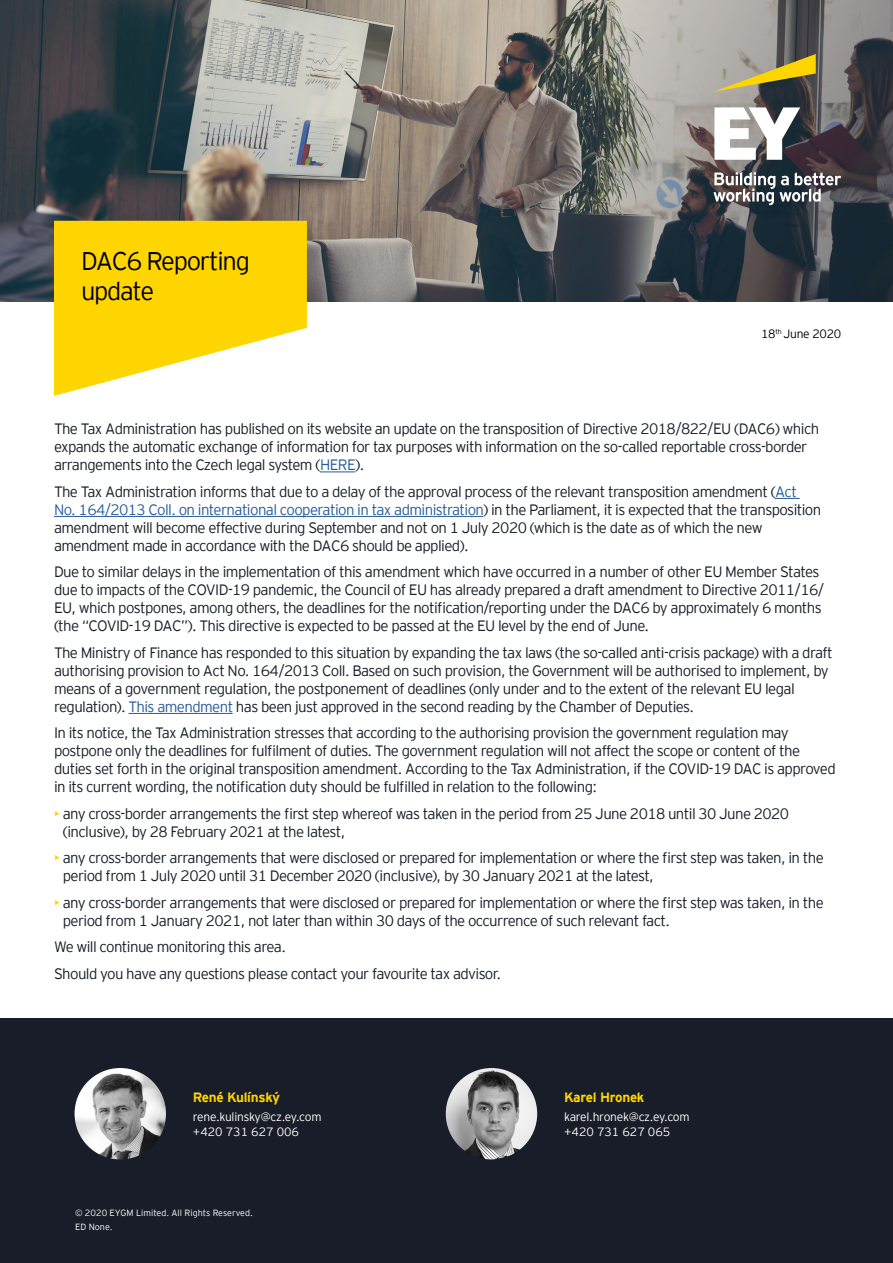
<style>
.page{position:relative;width:893px;height:1263px;background:#fff}
.page>*{position:absolute;margin:0;border:0;box-sizing:border-box;transform-origin:0 0}
.t1{font:300 25.5px/30px "EY Interstate";letter-spacing:-.05em;color:#000}
.t2{font:300 15px/18px "EY Interstate";letter-spacing:-.04em;color:#181d29}
.t3{font:700 13.5px "EY Interstate";letter-spacing:-.02em;color:#ffd500}
.t4{font:300 12px/15px "EY Interstate";letter-spacing:-.02em;color:#fff}
.t5{font:300 12px "EY Interstate";letter-spacing:-.02em;color:#000}
.t6{font:300 9px/13.5px "EY Interstate";color:#fff}
.s1{color:#275b9b}
.s2{color:#ffd500}
</style>
<div class="page">
<hr style="left:320px;top:472px;width:35px;height:1px;background:#275b9b">
<svg style="left:775px;top:498px;width:25px;height:1px"></svg>
<hr style="left:54px;top:516px;width:429px;height:1px;background:#275b9b">
<hr style="left:129px;top:713px;width:104px;height:1px;background:#275b9b">
<svg style="left:0;top:0;width:893px;height:302px"></svg>
<svg style="left:713px;top:54px;width:103px;height:38px"></svg>
<svg style="left:713px;top:107px;width:128px;height:98px"></svg>
<svg style="left:54px;top:221px;width:253px;height:175px"></svg>
<div style="left:0;top:1019px;width:893px;height:244px;background:#181d29"></div>
<img style="left:75px;top:1068px;width:91px;height:91px;border-radius:46px">
<img style="left:446px;top:1068px;width:91px;height:91px;border-radius:46px">
<h1 class="t1" style="left:81px;top:245px;width:171px">DAC6 Reporting update</h1>
<p class="t5" style="left:761px;top:325px;width:82px">18<sup>th</sup> June 2020</p>
<p class="t2" style="left:54px;top:419px;width:767px">The Tax Administration has published on its website an update on the transposition of Directive 2018/822/EU (DAC6) which expands the automatic exchange of information for tax purposes with information on the so-called reportable cross-border arrangements into the Czech legal system (<span class="s1">HERE</span>).</p>
<p class="t2" style="left:54px;top:481px;width:769px">The Tax Administration informs that due to a delay of the approval process of the relevant transposition amendment (<span class="s1">Act No. 164/2013 Coll. on international cooperation in tax administration</span>) in the Parliament, it is expected that the transposition amendment will become effective during September and not on 1 July 2020 (which is the date as of which the new amendment made in accordance with the DAC6 should be applied).</p>
<p class="t2" style="left:54px;top:562px;width:772px">Due to similar delays in the implementation of this amendment which have occurred in a number of other EU Member States due to impacts of the COVID-19 pandemic, the Council of EU has already prepared a draft amendment to Directive 2011/16/ EU, which postpones, among others, the deadlines for the notification/reporting under the DAC6 by approximately 6 months (the “COVID-19 DAC”). This directive is expected to be passed at the EU level by the end of June.</p>
<p class="t2" style="left:54px;top:642px;width:780px">The Ministry of Finance has responded to this situation by expanding the tax laws (the so-called anti-crisis package) with a draft authorising provision to Act No. 164/2013 Coll. Based on such provision, the Government will be authorised to implement, by means of a government regulation, the postponement of deadlines (only under and to the extent of the relevant EU legal regulation). <span class="s1">This amendment</span> has been just approved in the second reading by the Chamber of Deputies.</p>
<p class="t2" style="left:54px;top:723px;width:783px">In its notice, the Tax Administration stresses that according to the authorising provision the government regulation may postpone only the deadlines for fulfilment of duties. The government regulation will not affect the scope or content of the duties set forth in the original transposition amendment. According to the Tax Administration, if the COVID-19 DAC is approved in its current wording, the notification duty should be fulfilled in relation to the following:</p>
<p class="t2" style="left:63px;top:803px;width:728px;text-indent:-9px"><span class="s2">•</span> any cross-border arrangements the first step whereof was taken in the period from 25 June 2018 until 30 June 2020 (inclusive), by 28 February 2021 at the latest,</p>
<p class="t2" style="left:63px;top:848px;width:763px;text-indent:-9px"><span class="s2">•</span> any cross-border arrangements that were disclosed or prepared for implementation or where the first step was taken, in the period from 1 July 2020 until 31 December 2020 (inclusive), by 30 January 2021 at the latest,</p>
<p class="t2" style="left:63px;top:892px;width:763px;text-indent:-9px"><span class="s2">•</span> any cross-border arrangements that were disclosed or prepared for implementation or where the first step was taken, in the period from 1 January 2021, not later than within 30 days of the occurrence of such relevant fact.</p>
<p class="t2" style="left:54px;top:933px;width:449px;line-height:26.5px">We will continue monitoring this area.<br>Should you have any questions please contact your favourite tax advisor.</p>
<p class="t3" style="left:193px;top:1087px;width:89px">René Kulínský</p>
<p class="t4" style="left:193px;top:1108px;width:130px">rene.kulinsky@cz.ey.com +420 731 627 006</p>
<p class="t6" style="left:75px;top:1206px;width:179px">© 2020 EYGM Limited. All Rights Reserved.<br>ED None.</p>
<p class="t3" style="left:564px;top:1087px;width:82px">Karel Hronek</p>
<p class="t4" style="left:564px;top:1108px;width:127px">karel.hronek@cz.ey.com +420 731 627 065</p>
</div>
